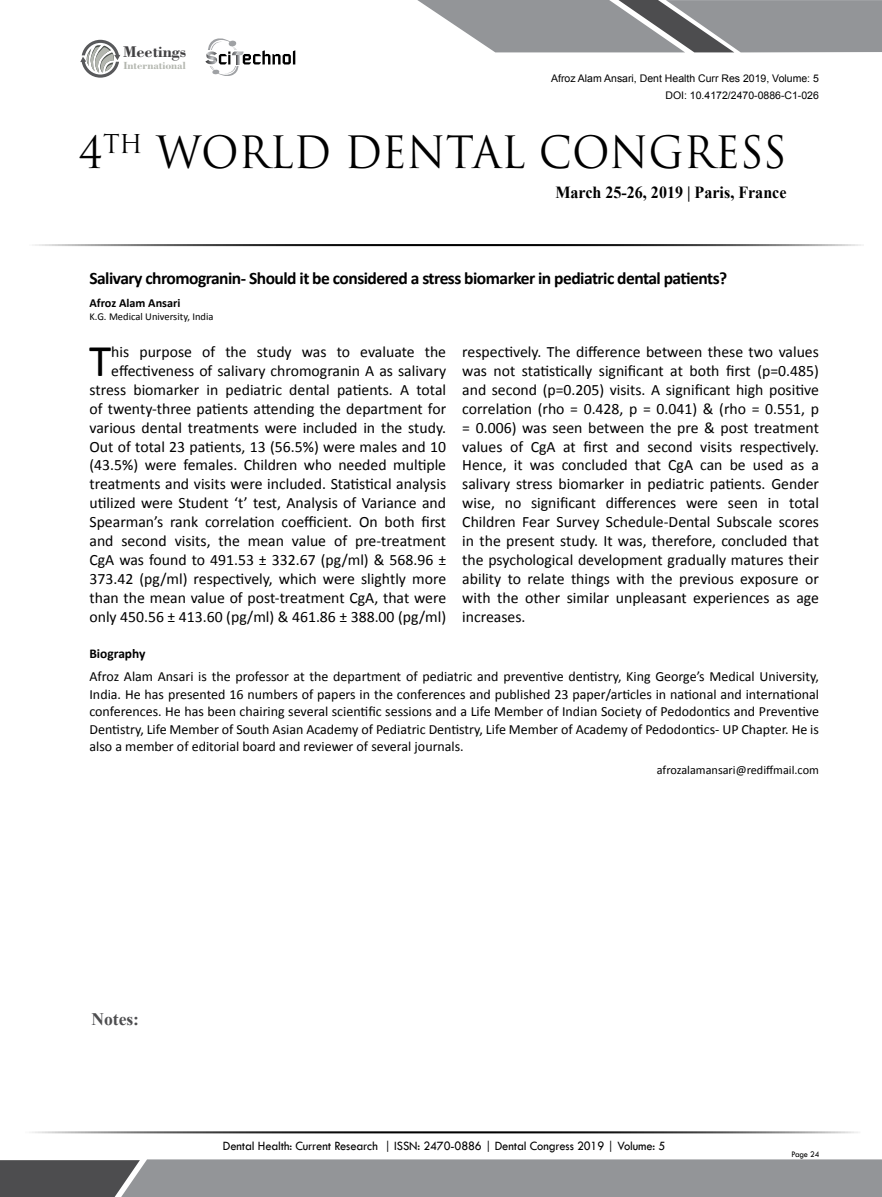
<style>
.page{position:relative;width:882px;height:1197px;background:#fff}
.page>*{position:absolute;margin:0;border:0;box-sizing:border-box;transform-origin:0 0}
.t1{font:45.5px "Calibri";color:#000}
.t2{font:43.4px "Trajan Pro 3";color:#000;scale:.95 1}
.t3{font:700 17.5px "Calibri";letter-spacing:-.03em;color:#000}
.t4{font:700 17.5px "Times New Roman";color:#4d4d4f}
.t5{font:700 16.97px "Times New Roman";color:#000;scale:.95 1}
.t6{font:700 16.45px "Bodoni BT";color:#414042}
.t7{font:15.75px/18.9px "Calibri";color:#000;text-align:right}
.t8{font:14px/17.5px "Calibri";color:#000;text-align:justify}
.t9{font:700 13.47px "Calibri";color:#000}
.t10{font:13.12px "Tw Cen";letter-spacing:-.01em;color:#000;scale:.95 1}
.t11{font:12.25px "Calibri";color:#000}
.t12{font:700 12.25px "Calibri";color:#000}
.t13{font:700 10.85px "Bodoni BT";color:#b3b6af}
.t14{font:10.5px/16.8px "Arial";color:#000;text-align:right}
.t15{font:10.5px "Calibri";color:#000}
.t16{font:8.75px "Tw Cen";letter-spacing:-.02em;color:#000;scale:.95 1}
</style>
<div class="page">
<hr style="left:25px;top:244px;width:839px;height:2px;background:#000">
<hr style="left:22px;top:1131px;width:839px;height:2px;background:#000">
<svg style="left:417px;top:0;width:465px;height:52px;background:#9a9b9e"></svg>
<svg style="left:0;top:1159px;width:882px;height:38px;background:#8b8d8f"></svg>
<svg style="left:80px;top:40px;width:40px;height:38px"></svg>
<svg style="left:205px;top:38px;width:90px;height:38px"></svg>
<p class="t6" style="left:123px;top:42px;width:65px">Meetings</p>
<p class="t13" style="left:123px;top:59px;width:64px">International</p>
<p class="t14" style="left:551px;top:70px;width:269px">Afroz Alam Ansari, Dent Health Curr Res 2019, Volume: 5<br>DOI: 10.4172/2470-0886-C1-026</p>
<h2 class="t2" style="left:78px;top:122px;width:747px">4<sup>TH</sup> WORLD DENTAL CONGRESS</h2>
<p class="t5" style="left:555px;top:180px;width:245px">March 25-26, 2019 | Paris, France</p>
<p class="t3" style="left:89px;top:267px;width:639px">Salivary chromogranin- Should it be considered a stress biomarker in pediatric dental patients?</p>
<p class="t12" style="left:89px;top:295px;width:93px">Afroz Alam Ansari</p>
<p class="t15" style="left:89px;top:310px;width:126px">K.G. Medical University, India</p>
<h1 class="t1" style="left:89px;top:332px;width:24px">T</h1>
<p class="t7" style="left:89px;top:342px;width:358px">his purpose of the study was to evaluate the effectiveness of salivary chromogranin A as salivary stress biomarker in pediatric dental patients. A total of twenty-three patients attending the department for various dental treatments were included in the study.<br>Out of total 23 patients, 13 (56.5%) were males and 10 (43.5%) were females. Children who needed multiple treatments and visits were included. Statistical analysis utilized were Student ‘t’ test, Analysis of Variance and Spearman’s rank correlation coefficient. On both fi rst and second visits, the mean value of pre-treatment CgA was found to 491.53 ± 332.67 (pg/ml) &amp; 568.96 ± 373.42 (pg/ml) respectively, which were slightly more than the mean value of post-treatment CgA, that were only 450.56 ± 413.60 (pg/ml) &amp; 461.86 ± 388.00 (pg/ml)</p>
<p class="t7" style="left:462px;top:342px;width:358px;text-align:justify">respectively. The difference between these two values was not statistically significant at both fi rst (p=0.485) and second (p=0.205) visits. A significant high positive correlation (rho = 0.428, p = 0.041) &amp; (rho = 0.551, p = 0.006) was seen between the pre &amp; post treatment values of CgA at fi rst and second visits respectively.<br>Hence, it was concluded that CgA can be used as a salivary stress biomarker in pediatric patients. Gender wise, no significant differences were seen in total Children Fear Survey Schedule-Dental Subscale scores in the present study. It was, therefore, concluded that the psychological development gradually matures their ability to relate things with the previous exposure or with the other similar unpleasant experiences as age increases.</p>
<p class="t9" style="left:89px;top:645px;width:58px">Biography</p>
<p class="t8" style="left:89px;top:668px;width:731px">Afroz Alam Ansari is the professor at the department of pediatric and preventive dentistry, King George’s Medical University, India. He has presented 16 numbers of papers in the conferences and published 23 paper/articles in national and international conferences. He has been chairing several scientific sessions and a Life Member of Indian Society of Pedodontics and Preventive Dentistry, Life Member of South Asian Academy of Pediatric Dentistry, Life Member of Academy of Pedodontics- UP Chapter. He is also a member of editorial board and reviewer of several journals.</p>
<p class="t11" style="left:657px;top:763px;width:164px">afrozalamansari@rediffmail.com</p>
<p class="t4" style="left:91px;top:1007px;width:49px">Notes:</p>
<p class="t10" style="left:223px;top:1138px;width:467px">Dental Health: Current Research | ISSN: 2470-0886 | Dental Congress 2019 | Volume: 5</p>
<p class="t16" style="left:791px;top:1149px;width:31px">Page 24</p>
</div>
